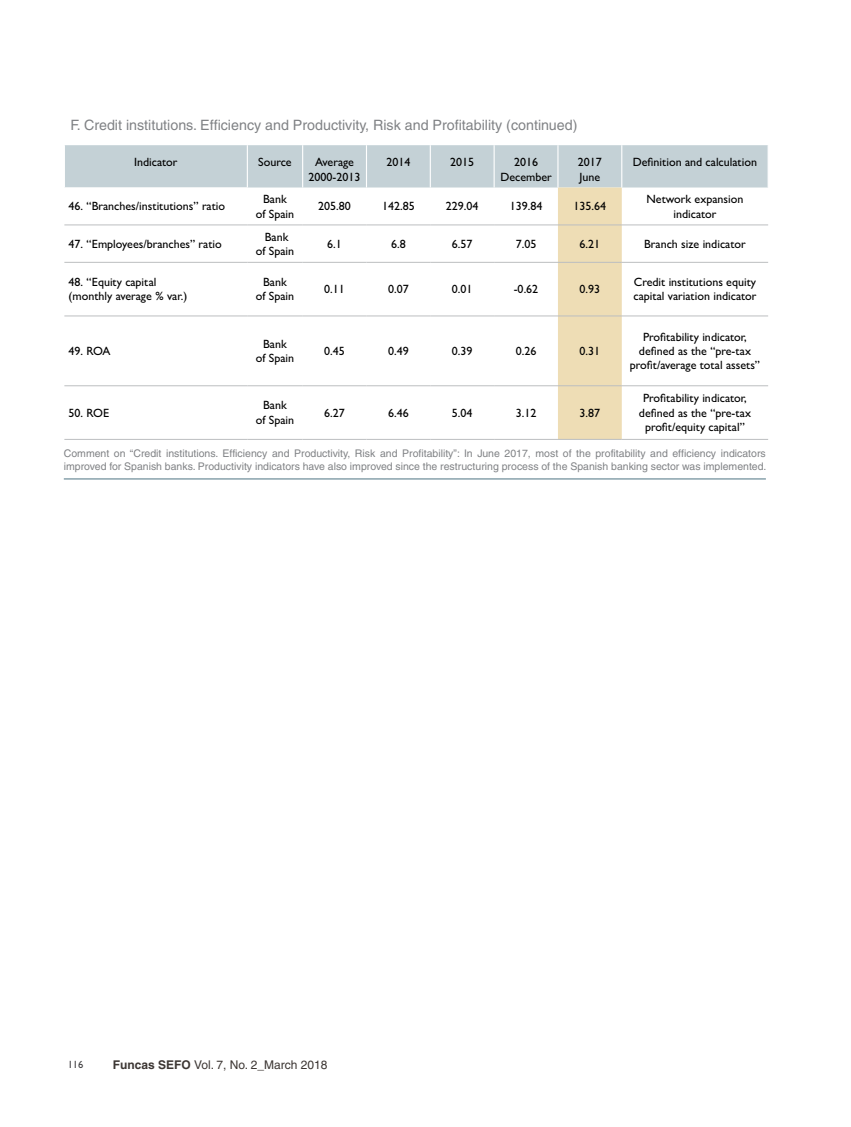
<style>
.page{position:relative;width:851px;height:1127px;background:#fff}
.page>*{position:absolute;margin:0;border:0;box-sizing:border-box;transform-origin:0 0}
.t1{font:14.25px "Helvetica";color:#808285}
.t2{font:500 12px/14.4px "Gill Sans MT Pro";color:#000;text-align:center}
.t3{font:12px "Helvetica";color:#3c3633}
.t4{font:10.5px/12.6px "Helvetica";color:#808285}
.t5{font:500 10.5px "Gill Sans MT Std";color:#414042}
.s1{font-family:"Helvetica CE";font-weight:700}
</style>
<div class="page">
<svg style="left:64px;top:145px;width:704px;height:294px"></svg>
<hr style="left:64px;top:225px;width:183px;height:1px;background:#bcbec0">
<hr style="left:247px;top:225px;width:55px;height:1px;background:#bcbec0">
<hr style="left:302px;top:225px;width:64px;height:1px;background:#bcbec0">
<hr style="left:366px;top:225px;width:64px;height:1px;background:#bcbec0">
<hr style="left:430px;top:225px;width:64px;height:1px;background:#bcbec0">
<hr style="left:494px;top:225px;width:64px;height:1px;background:#bcbec0">
<hr style="left:621px;top:225px;width:147px;height:1px;background:#bcbec0">
<hr style="left:64px;top:262px;width:183px;height:1px;background:#bcbec0">
<hr style="left:247px;top:262px;width:55px;height:1px;background:#bcbec0">
<hr style="left:302px;top:262px;width:64px;height:1px;background:#bcbec0">
<hr style="left:366px;top:262px;width:64px;height:1px;background:#bcbec0">
<hr style="left:430px;top:262px;width:64px;height:1px;background:#bcbec0">
<hr style="left:494px;top:262px;width:64px;height:1px;background:#bcbec0">
<hr style="left:621px;top:262px;width:147px;height:1px;background:#bcbec0">
<hr style="left:64px;top:316px;width:183px;height:1px;background:#bcbec0">
<hr style="left:247px;top:316px;width:55px;height:1px;background:#bcbec0">
<hr style="left:302px;top:316px;width:64px;height:1px;background:#bcbec0">
<hr style="left:366px;top:316px;width:64px;height:1px;background:#bcbec0">
<hr style="left:430px;top:316px;width:64px;height:1px;background:#bcbec0">
<hr style="left:494px;top:316px;width:64px;height:1px;background:#bcbec0">
<hr style="left:621px;top:316px;width:147px;height:1px;background:#bcbec0">
<hr style="left:64px;top:385px;width:183px;height:1px;background:#bcbec0">
<hr style="left:247px;top:385px;width:55px;height:1px;background:#bcbec0">
<hr style="left:302px;top:385px;width:64px;height:1px;background:#bcbec0">
<hr style="left:366px;top:385px;width:64px;height:1px;background:#bcbec0">
<hr style="left:430px;top:385px;width:64px;height:1px;background:#bcbec0">
<hr style="left:494px;top:385px;width:64px;height:1px;background:#bcbec0">
<hr style="left:621px;top:385px;width:147px;height:1px;background:#bcbec0">
<hr style="left:64px;top:439px;width:183px;height:1px;background:#bcbec0">
<hr style="left:247px;top:439px;width:55px;height:1px;background:#bcbec0">
<hr style="left:302px;top:439px;width:64px;height:1px;background:#bcbec0">
<hr style="left:366px;top:439px;width:64px;height:1px;background:#bcbec0">
<hr style="left:430px;top:439px;width:64px;height:1px;background:#bcbec0">
<hr style="left:494px;top:439px;width:64px;height:1px;background:#bcbec0">
<hr style="left:621px;top:439px;width:147px;height:1px;background:#bcbec0">
<hr style="left:558px;top:225px;width:63px;height:1px;background:#bcbec0">
<hr style="left:558px;top:262px;width:63px;height:1px;background:#bcbec0">
<hr style="left:558px;top:316px;width:63px;height:1px;background:#bcbec0">
<hr style="left:558px;top:385px;width:63px;height:1px;background:#bcbec0">
<hr style="left:558px;top:439px;width:63px;height:1px;background:#bcbec0">
<hr style="left:64px;top:145px;width:1px;height:42px;background:#fff">
<hr style="left:247px;top:145px;width:1px;height:42px;background:#fff">
<hr style="left:302px;top:145px;width:1px;height:42px;background:#fff">
<hr style="left:366px;top:145px;width:1px;height:42px;background:#fff">
<hr style="left:429px;top:145px;width:2px;height:42px;background:#fff">
<hr style="left:493px;top:145px;width:1px;height:42px;background:#fff">
<hr style="left:557px;top:145px;width:1px;height:42px;background:#fff">
<hr style="left:621px;top:145px;width:1px;height:42px;background:#fff">
<hr style="left:767px;top:145px;width:1px;height:42px;background:#fff">
<hr style="left:64px;top:478px;width:701px;height:2px;background:#88a2ac">
<p class="t1" style="left:70px;top:117px;width:508px">F. Credit institutions. Efficiency and Productivity, Risk and Profitability (continued)</p>
<p class="t2" style="left:134px;top:155px;width:45px">Indicator</p>
<p class="t2" style="left:258px;top:155px;width:35px">Source</p>
<p class="t2" style="left:308px;top:155px;width:53px">Average<br>2000-2013</p>
<p class="t2" style="left:386px;top:155px;width:25px">2014</p>
<p class="t2" style="left:450px;top:155px;width:25px">2015</p>
<p class="t2" style="left:500px;top:155px;width:53px">2016<br>December</p>
<p class="t2" style="left:577px;top:155px;width:25px;text-align:left">2017<br>June</p>
<p class="t2" style="left:632px;top:155px;width:126px">Definition and calculation</p>
<p class="t2" style="left:69px;top:199px;width:158px">46. “Branches/institutions” ratio</p>
<p class="t2" style="left:256px;top:192px;width:40px">Bank<br>of Spain</p>
<p class="t2" style="left:318px;top:199px;width:34px">205.80</p>
<p class="t2" style="left:382px;top:199px;width:34px">142.85</p>
<p class="t2" style="left:446px;top:199px;width:34px">229.04</p>
<p class="t2" style="left:509px;top:199px;width:34px">139.84</p>
<p class="t2" style="left:573px;top:199px;width:34px">135.64</p>
<p class="t2" style="left:646px;top:192px;width:98px">Network expansion indicator</p>
<p class="t2" style="left:69px;top:236px;width:155px">47. “Employees/branches” ratio</p>
<p class="t2" style="left:256px;top:229px;width:40px">Bank<br>of Spain</p>
<p class="t2" style="left:327px;top:236px;width:16px">6.1</p>
<p class="t2" style="left:391px;top:236px;width:16px">6.8</p>
<p class="t2" style="left:452px;top:236px;width:22px">6.57</p>
<p class="t2" style="left:515px;top:236px;width:22px">7.05</p>
<p class="t2" style="left:579px;top:236px;width:22px">6.21</p>
<p class="t2" style="left:644px;top:236px;width:103px">Branch size indicator</p>
<p class="t2" style="left:69px;top:275px;width:120px;text-align:left">48. “Equity capital (monthly average % var.)</p>
<p class="t2" style="left:256px;top:275px;width:40px">Bank<br>of Spain</p>
<p class="t2" style="left:324px;top:282px;width:22px">0.11</p>
<p class="t2" style="left:388px;top:282px;width:22px">0.07</p>
<p class="t2" style="left:452px;top:282px;width:22px">0.01</p>
<p class="t2" style="left:513px;top:282px;width:26px">-0.62</p>
<p class="t2" style="left:579px;top:282px;width:22px">0.93</p>
<p class="t2" style="left:633px;top:275px;width:124px;text-align:left">Credit institutions equity capital variation indicator</p>
<p class="t2" style="left:69px;top:344px;width:43px">49. ROA</p>
<p class="t2" style="left:256px;top:336px;width:40px">Bank<br>of Spain</p>
<p class="t2" style="left:324px;top:344px;width:22px">0.45</p>
<p class="t2" style="left:388px;top:344px;width:22px">0.49</p>
<p class="t2" style="left:452px;top:344px;width:22px">0.39</p>
<p class="t2" style="left:515px;top:344px;width:22px">0.26</p>
<p class="t2" style="left:579px;top:344px;width:22px">0.31</p>
<p class="t2" style="left:629px;top:329px;width:132px">Profitability indicator, defined as the “pre-tax profit/average total assets”</p>
<p class="t2" style="left:638px;top:391px;width:114px">Profitability indicator, defined as the “pre-tax profit/equity capital”</p>
<p class="t4" style="left:64px;top:447px;width:704px">Comment on “Credit institutions. Efficiency and Productivity, Risk and Profitability”: In June 2017, most of the profitability and efficiency indicators improved for Spanish banks. Productivity indicators have also improved since the restructuring process of the Spanish banking sector was implemented.</p>
<p class="t2" style="left:69px;top:405px;width:42px">50. ROE</p>
<p class="t2" style="left:256px;top:398px;width:40px">Bank<br>of Spain</p>
<p class="t2" style="left:324px;top:405px;width:22px">6.27</p>
<p class="t2" style="left:388px;top:405px;width:22px">6.46</p>
<p class="t2" style="left:452px;top:405px;width:22px">5.04</p>
<p class="t2" style="left:515px;top:405px;width:22px">3.12</p>
<p class="t2" style="left:579px;top:405px;width:22px">3.87</p>
<p class="t5" style="left:68px;top:1058px;width:17px">116</p>
<p class="t3" style="left:113px;top:1057px;width:216px"><span class="s1">Funcas SEFO</span> Vol. 7, No. 2_March 2018</p>
</div>
